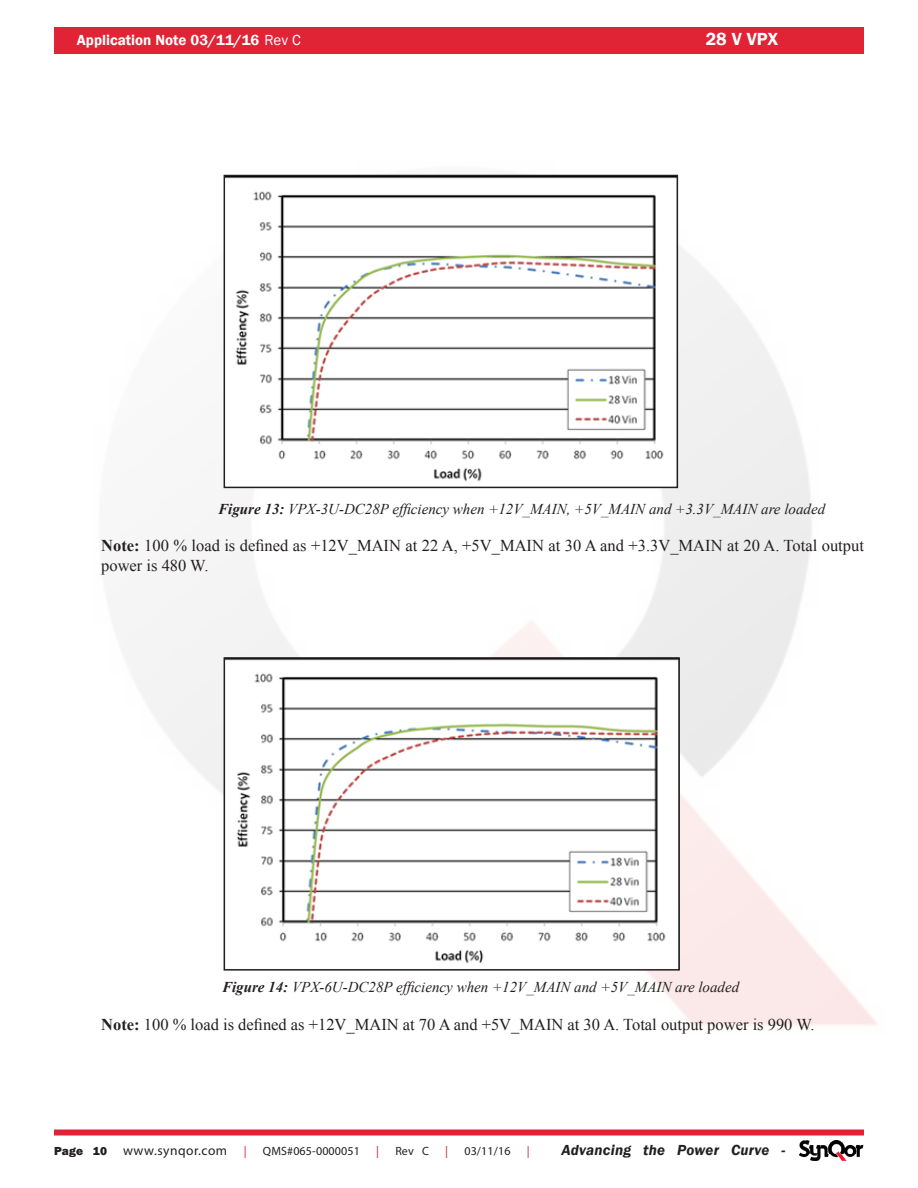
<style>
.page{position:relative;width:918px;height:1188px;background:#fff}
.page>*{position:absolute;margin:0;border:0;box-sizing:border-box;transform-origin:0 0}
.t1{font:600 18px "Franklin Gothic";color:#fff}
.t2{font:16.5px/19.8px "Times New Roman";color:#231f20}
.t3{font:italic 15px "Times New Roman";color:#231f20}
.t4{font:600 15px "Franklin Gothic";color:#fff}
.t5{font:italic 600 15px "Franklin Gothic";letter-spacing:.015em;color:#231f20}
.t6{font:13.5px "Myriad Pro";letter-spacing:.035em;color:#231f20}
.t7{font:12px "Myriad Pro";letter-spacing:.01em;color:#231f20}
.t8{font:12px "Myriad Pro";color:#d1232a}
.s1{font-weight:400}
.s2{font-weight:700}
.s3{font-family:"Franklin Gothic";font-weight:800;font-size:12px}
</style>
<div class="page">
<div style="left:54px;top:27px;width:810px;height:27px;background:#e02435"></div>
<div style="left:54px;top:1130px;width:810px;height:6px;background:#e02435"></div>
<img style="left:799px;top:1140px;width:65px;height:20px">
<img style="left:227px;top:178px;width:448px;height:304px">
<div style="left:224px;top:175px;width:454px;height:313px;border:2px solid #231f20"></div>
<img style="left:227px;top:660px;width:450px;height:304px">
<div style="left:224px;top:657px;width:456px;height:314px;border:2px solid #231f20"></div>
<p class="t4" style="left:77px;top:31px;width:226px">Application Note 03/11/16 <span class="s1">Rev C</span></p>
<p class="t1" style="left:706px;top:28px;width:74px">28 V VPX</p>
<p class="t3" style="left:218px;top:498px;width:608px"><span class="s2">Figure 13:</span> VPX-3U-DC28P efficiency when +12V_MAIN, +5V_MAIN and +3.3V_MAIN are loaded</p>
<p class="t2" style="left:101px;top:536px;width:764px"><span class="s2">Note:</span> 100 % load is defined as +12V_MAIN at 22 A, +5V_MAIN at 30 A and +3.3V_MAIN at 20 A. Total output power is 480 W.</p>
<p class="t3" style="left:222px;top:977px;width:519px"><span class="s2">Figure 14:</span> VPX-6U-DC28P efficiency when +12V_MAIN and +5V_MAIN are loaded</p>
<p class="t2" style="left:101px;top:1014px;width:715px"><span class="s2">Note:</span> 100 % load is defined as +12V_MAIN at 70 A and +5V_MAIN at 30 A. Total output power is 990 W.</p>
<p class="t6" style="left:54px;top:1142px;width:175px"><span class="s3">Page 10</span> www.synqor.com</p>
<p class="t8" style="left:244px;top:1144px;width:4px">|</p>
<p class="t7" style="left:263px;top:1144px;width:99px">QMS#065-0000051</p>
<p class="t8" style="left:376px;top:1144px;width:4px">|</p>
<p class="t7" style="left:395px;top:1144px;width:35px">Rev C</p>
<p class="t8" style="left:445px;top:1144px;width:4px">|</p>
<p class="t7" style="left:464px;top:1144px;width:48px">03/11/16</p>
<p class="t8" style="left:527px;top:1144px;width:4px">|</p>
<p class="t5" style="left:561px;top:1141px;width:225px">Advancing the Power Curve -</p>
</div>
